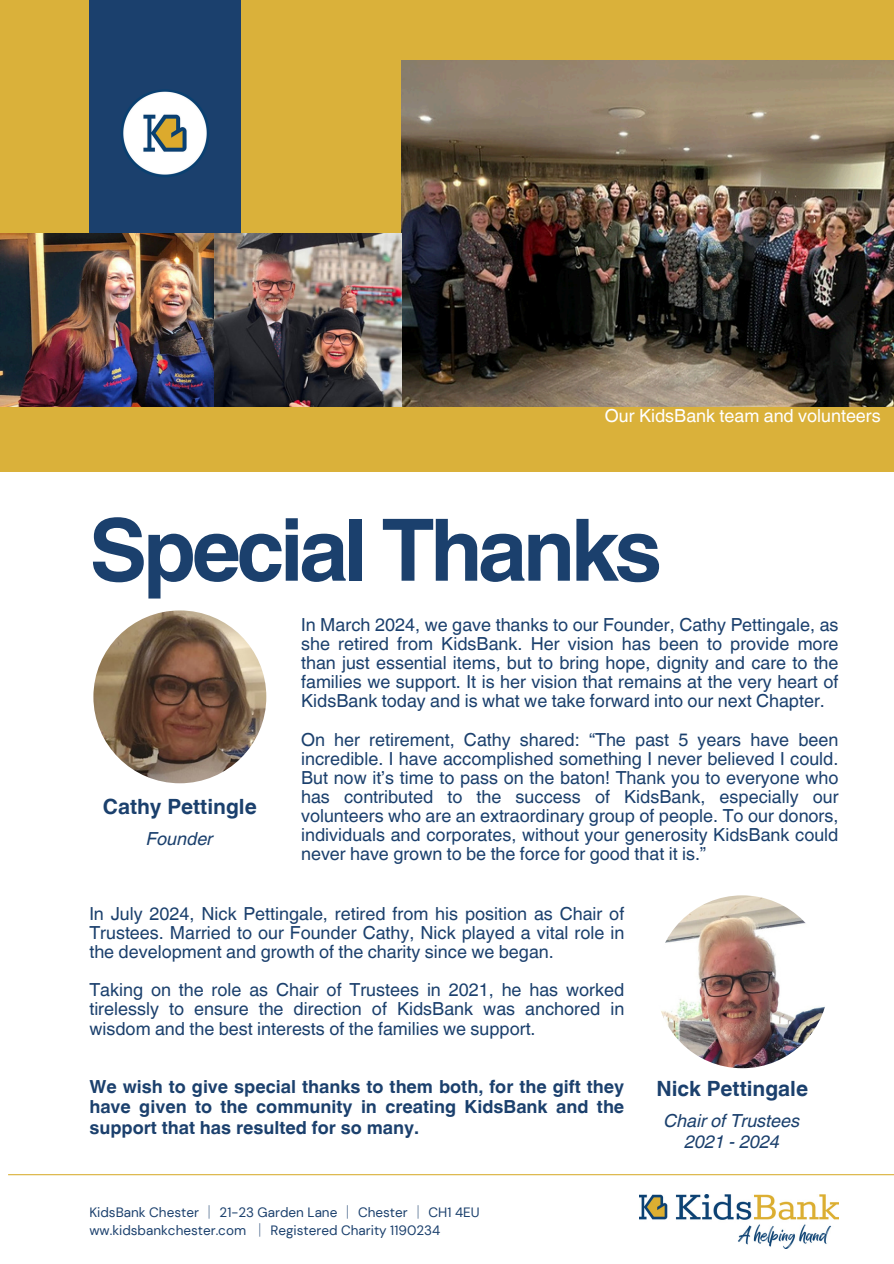
<style>
.page{position:relative;width:894px;height:1264px;background:#fff}
.page>*{position:absolute;margin:0;border:0;box-sizing:border-box;transform-origin:0 0}
.t1{font:700 86.1px "Helvetica World";letter-spacing:-.055em;color:#1b406d}
.t2{font:700 21px "Helvetica World";color:#1b406d}
.t3{font:18px/19.2px "Helvetica World";color:#1b406d;text-align:justify}
.t4{font:700 18px/20.2px "Helvetica World";color:#1b406d;text-align:justify}
.t5{font:italic 18px/20.2px "Helvetica World";color:#1b406d;text-align:center}
.t6{font:18px "Helvetica World";color:#fff}
.t7{font:13.5px "DM Sans";color:#1b406d}
.s1{font-family:"Noto Sans CJ Ksc"}
</style>
<div class="page">
<div style="left:0;top:0;width:893px;height:471px;background:#dab13a"></div>
<div style="left:89px;top:0;width:152px;height:233px;background:#1b406d"></div>
<img style="left:401px;top:60px;width:492px;height:347px">
<img style="left:0;top:233px;width:215px;height:173px">
<hr style="left:8px;top:1174px;width:885px;height:1px;background:#dab13a">
<img style="left:115px;top:89px;width:100px;height:100px;border-radius:50%">
<img style="left:639px;top:1194px;width:199px;height:54px">
<img style="left:93px;top:610px;width:173px;height:173px;border-radius:50%">
<img style="left:655px;top:895px;width:173px;height:173px;border-radius:50%">
<img style="left:215px;top:233px;width:186px;height:173px">
<h4 class="t6" style="left:604px;top:405px;width:277px">Our KidsBank team and volunteers</h4>
<p class="t1" style="left:89px;top:480px;width:574px">Special Thanks</p>
<p class="t2" style="left:103px;top:789px;width:155px">Cathy Pettingle</p>
<h2 class="t5" style="left:146px;top:826px;width:68px">Founder</h2>
<h4 class="t3" style="left:301px;top:615px;width:538px">In March 2024, we gave thanks to our Founder, Cathy Pettingale, as she retired from KidsBank. Her vision has been to provide more than just essential items, but to bring hope, dignity and care to the families we support. It is her vision that remains at the very heart of KidsBank today and is what we take forward into our next Chapter.</h4>
<h4 class="t3" style="left:301px;top:729px;width:538px">On her retirement, Cathy shared: “The past 5 years have been incredible. I have accomplished something I never believed I could.<br>But now it’s time to pass on the baton! Thank you to everyone who has contributed to the success of KidsBank, especially our volunteers who are an extraordinary group of people. To our donors, individuals and corporates, without your generosity KidsBank could never have grown to be the force for good that it is.”</h4>
<h3 class="t3" style="left:89px;top:903px;width:536px">In July 2024, Nick Pettingale, retired from his position as Chair of Trustees. Married to our Founder Cathy, Nick played a vital role in the development and growth of the charity since we began.</h3>
<p class="t3" style="left:89px;top:980px;width:536px">Taking on the role as Chair of Trustees in 2021, he has worked tirelessly to ensure the direction of KidsBank was anchored in wisdom and the best interests of the families we support.</p>
<h2 class="t4" style="left:89px;top:1074px;width:536px">We wish to give special thanks to them both, for the gift they have given to the community in creating KidsBank and the support that has resulted for so many.</h2>
<p class="t7" style="left:89px;top:1203px;width:391px">KidsBank Chester <span class="s1">│</span> 21-23 Garden Lane <span class="s1">│</span> Chester <span class="s1">│</span> CH1 4EU</p>
<p class="t7" style="left:89px;top:1221px;width:352px">ww.kidsbankchester.com <span class="s1">│</span> Registered Charity 1190234</p>
<h4 class="t2" style="left:656px;top:1071px;width:153px">Nick Pettingale</h4>
<h4 class="t5" style="left:664px;top:1108px;width:137px">Chair of Trustees<br>2021 - 2024</h4>
</div>
